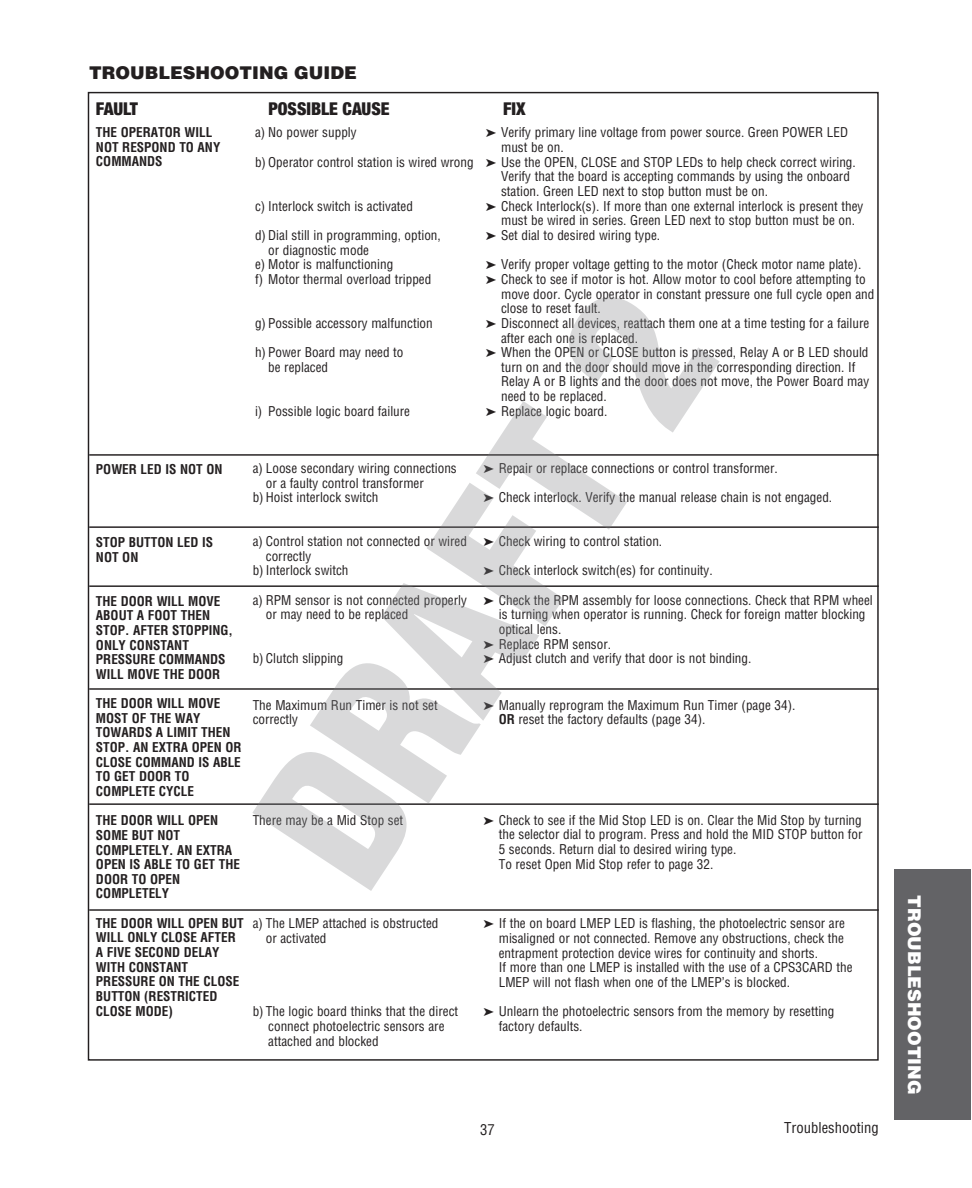
<style>
.page{position:relative;width:972px;height:1188px;background:#fff}
.page>*{position:absolute;margin:0;border:0;box-sizing:border-box;transform-origin:0 0}
.t1{font:900 condensed 17.55px "Helvetica Neue";color:#231f20}
.t2{font:900 17.55px "Helvetica LT Std";color:#231f20}
.t3{font:900 17.55px "Helvetica LT Std";color:#fff}
.t4{font:condensed 14.7px "Helvetica";color:#231f20}
.t5{font:condensed 13.2px/14.7px "Helvetica";color:#231f20}
.t6{font:700 condensed 13.2px/14.7px "Helvetica";color:#231f20}
.s1{font-weight:700}
</style>
<div class="page">
<div style="left:895px;top:870px;width:76px;height:250px;background:#636366"></div>
<hr style="left:89px;top:454px;width:790px;height:2px;background:#231f20">
<hr style="left:89px;top:526px;width:790px;height:2px;background:#231f20">
<hr style="left:89px;top:585px;width:790px;height:2px;background:#231f20">
<hr style="left:89px;top:688px;width:790px;height:2px;background:#231f20">
<hr style="left:89px;top:909px;width:790px;height:2px;background:#231f20">
<hr style="left:89px;top:803px;width:790px;height:2px;background:#231f20">
<svg style="left:252px;top:297px;width:468px;height:594px"></svg>
<h1 class="t2" style="left:89px;top:67px;width:269px">TROUBLESHOOTING GUIDE</h1>
<h1 class="t1" style="left:96px;top:98px;width:44px">FAULT</h1>
<h1 class="t1" style="left:268px;top:98px;width:123px">POSSIBLE CAUSE</h1>
<h1 class="t1" style="left:503px;top:98px;width:24px">FIX</h1>
<p class="t6" style="left:96px;top:126px;width:126px">THE OPERATOR WILL<br>NOT RESPOND TO ANY<br>COMMANDS</p>
<p class="t5" style="left:255px;top:126px;width:103px">a) No power supply</p>
<p class="t5" style="left:486px;top:126px;width:364px">➤ Verify primary line voltage from power source. Green POWER LED</p>
<p class="t5" style="left:501px;top:141px;width:64px">must be on.</p>
<p class="t5" style="left:255px;top:156px;width:602px">b) Operator control station is wired wrong ➤ Use the OPEN, CLOSE and STOP LEDs to help check correct wiring.</p>
<p class="t5" style="left:501px;top:170px;width:350px">Verify that the board is accepting commands by using the onboard</p>
<p class="t5" style="left:501px;top:185px;width:268px">station. Green LED next to stop button must be on.</p>
<p class="t5" style="left:255px;top:200px;width:160px">c) Interlock switch is activated</p>
<p class="t5" style="left:486px;top:200px;width:379px;text-align:center">➤ Check Interlock(s). If more than one external interlock is present they must be wired in series. Green LED next to stop button must be on.</p>
<p class="t5" style="left:255px;top:229px;width:187px">d) Dial still in programming, option,</p>
<p class="t5" style="left:486px;top:229px;width:176px">➤ Set dial to desired wiring type.</p>
<p class="t5" style="left:255px;top:244px;width:140px;text-indent:13px">or diagnostic mode<br>e) Motor is malfunctioning</p>
<p class="t5" style="left:486px;top:258px;width:377px">➤ Verify proper voltage getting to the motor (Check motor name plate).</p>
<p class="t5" style="left:255px;top:273px;width:178px">f) Motor thermal overload tripped</p>
<p class="t5" style="left:501px;top:273px;width:375px;text-indent:-15px">➤ Check to see if motor is hot. Allow motor to cool before attempting to move door. Cycle operator in constant pressure one full cycle open and close to reset fault.</p>
<p class="t5" style="left:255px;top:317px;width:179px">g) Possible accessory malfunction</p>
<p class="t5" style="left:501px;top:317px;width:370px;text-indent:-15px">➤ Disconnect all devices, reattach them one at a time testing for a failure after each one is replaced.</p>
<p class="t5" style="left:255px;top:346px;width:150px">h) Power Board may need to</p>
<p class="t5" style="left:486px;top:346px;width:384px">➤ When the OPEN or CLOSE button is pressed, Relay A or B LED should</p>
<p class="t5" style="left:268px;top:361px;width:61px">be replaced</p>
<p class="t5" style="left:501px;top:361px;width:370px">turn on and the door should move in the corresponding direction. If<br>Relay A or B lights and the door does not move, the Power Board may need to be replaced.</p>
<p class="t5" style="left:255px;top:405px;width:157px">i) Possible logic board failure</p>
<p class="t5" style="left:486px;top:405px;width:123px">➤ Replace logic board.</p>
<p class="t6" style="left:96px;top:463px;width:128px">POWER LED IS NOT ON</p>
<p class="t5" style="left:253px;top:462px;width:206px">a) Loose secondary wiring connections</p>
<p class="t5" style="left:483px;top:462px;width:296px">➤ Repair or replace connections or control transformer.</p>
<p class="t5" style="left:253px;top:477px;width:173px;text-indent:13px">or a faulty control transformer b) Hoist interlock switch</p>
<p class="t5" style="left:483px;top:491px;width:350px">➤ Check interlock. Verify the manual release chain is not engaged.</p>
<p class="t6" style="left:96px;top:536px;width:119px">STOP BUTTON LED IS<br>NOT ON</p>
<p class="t6" style="left:96px;top:595px;width:138px">THE DOOR WILL MOVE<br>ABOUT A FOOT THEN<br>STOP. AFTER STOPPING,<br>ONLY CONSTANT<br>PRESSURE COMMANDS<br>WILL MOVE THE DOOR</p>
<p class="t6" style="left:96px;top:697px;width:147px">THE DOOR WILL MOVE<br>MOST OF THE WAY<br>TOWARDS A LIMIT THEN<br>STOP. AN EXTRA OPEN OR<br>CLOSE COMMAND IS ABLE<br>TO GET DOOR TO<br>COMPLETE CYCLE</p>
<p class="t6" style="left:96px;top:814px;width:146px">THE DOOR WILL OPEN<br>SOME BUT NOT<br>COMPLETELY. AN EXTRA<br>OPEN IS ABLE TO GET THE<br>DOOR TO OPEN<br>COMPLETELY</p>
<p class="t6" style="left:96px;top:917px;width:149px">THE DOOR WILL OPEN BUT<br>WILL ONLY CLOSE AFTER<br>A FIVE SECOND DELAY<br>WITH CONSTANT<br>PRESSURE ON THE CLOSE<br>BUTTON (RESTRICTED<br>CLOSE MODE)</p>
<p class="t5" style="left:253px;top:535px;width:411px">a) Control station not connected or wired ➤ Check wiring to control station.</p>
<p class="t5" style="left:266px;top:550px;width:47px">correctly</p>
<p class="t5" style="left:253px;top:564px;width:97px">b) Interlock switch</p>
<p class="t5" style="left:483px;top:564px;width:231px">➤ Check interlock switch(es) for continuity.</p>
<p class="t5" style="left:266px;top:594px;width:609px;text-indent:-13px">a) RPM sensor is not connected properly ➤ Check the RPM assembly for loose connections. Check that RPM wheel or may need to be replaced</p>
<p class="t5" style="left:499px;top:608px;width:368px">is turning when operator is running. Check for foreign matter blocking</p>
<p class="t5" style="left:499px;top:623px;width:64px">optical lens.</p>
<p class="t5" style="left:483px;top:638px;width:129px">➤ Replace RPM sensor.</p>
<p class="t5" style="left:253px;top:652px;width:92px">b) Clutch slipping</p>
<p class="t5" style="left:483px;top:652px;width:270px">➤ Adjust clutch and verify that door is not binding.</p>
<p class="t5" style="left:253px;top:698px;width:187px">The Maximum Run Timer is not set</p>
<p class="t5" style="left:483px;top:698px;width:314px">➤ Manually reprogram the Maximum Run Timer (page 34).</p>
<p class="t5" style="left:253px;top:713px;width:47px">correctly</p>
<p class="t5" style="left:499px;top:713px;width:208px"><span class="s1">OR</span> reset the factory defaults (page 34).</p>
<p class="t5" style="left:253px;top:814px;width:152px">There may be a Mid Stop set</p>
<p class="t5" style="left:499px;top:814px;width:365px;text-indent:-15px">➤ Check to see if the Mid Stop LED is on. Clear the Mid Stop by turning the selector dial to program. Press and hold the MID STOP button for 5 seconds. Return dial to desired wiring type.<br>To reset Open Mid Stop refer to page 32.</p>
<p class="t5" style="left:253px;top:917px;width:187px">a) The LMEP attached is obstructed</p>
<p class="t5" style="left:483px;top:917px;width:363px">➤ If the on board LMEP LED is flashing, the photoelectric sensor are</p>
<p class="t5" style="left:266px;top:932px;width:62px">or activated</p>
<p class="t5" style="left:499px;top:932px;width:355px">misaligned or not connected. Remove any obstructions, check the entrapment protection device wires for continuity and shorts.<br>If more than one LMEP is installed with the use of a CPS3CARD the LMEP will not flash when one of the LMEP’s is blocked.</p>
<p class="t5" style="left:253px;top:1005px;width:207px">b) The logic board thinks that the direct</p>
<p class="t5" style="left:483px;top:1005px;width:353px">➤ Unlearn the photoelectric sensors from the memory by resetting</p>
<p class="t5" style="left:268px;top:1020px;width:178px">connect photoelectric sensors are</p>
<p class="t5" style="left:499px;top:1020px;width:85px">factory defaults.</p>
<p class="t5" style="left:268px;top:1035px;width:112px">attached and blocked</p>
<p class="t4" style="left:480px;top:1124px;width:16px">37</p>
<p class="t4" style="left:784px;top:1122px;width:96px">Troubleshooting</p>
<h1 class="t3" style="left:921px;top:895px;width:201px;rotate:90deg">TROUBLESHOOTING</h1>
</div>
